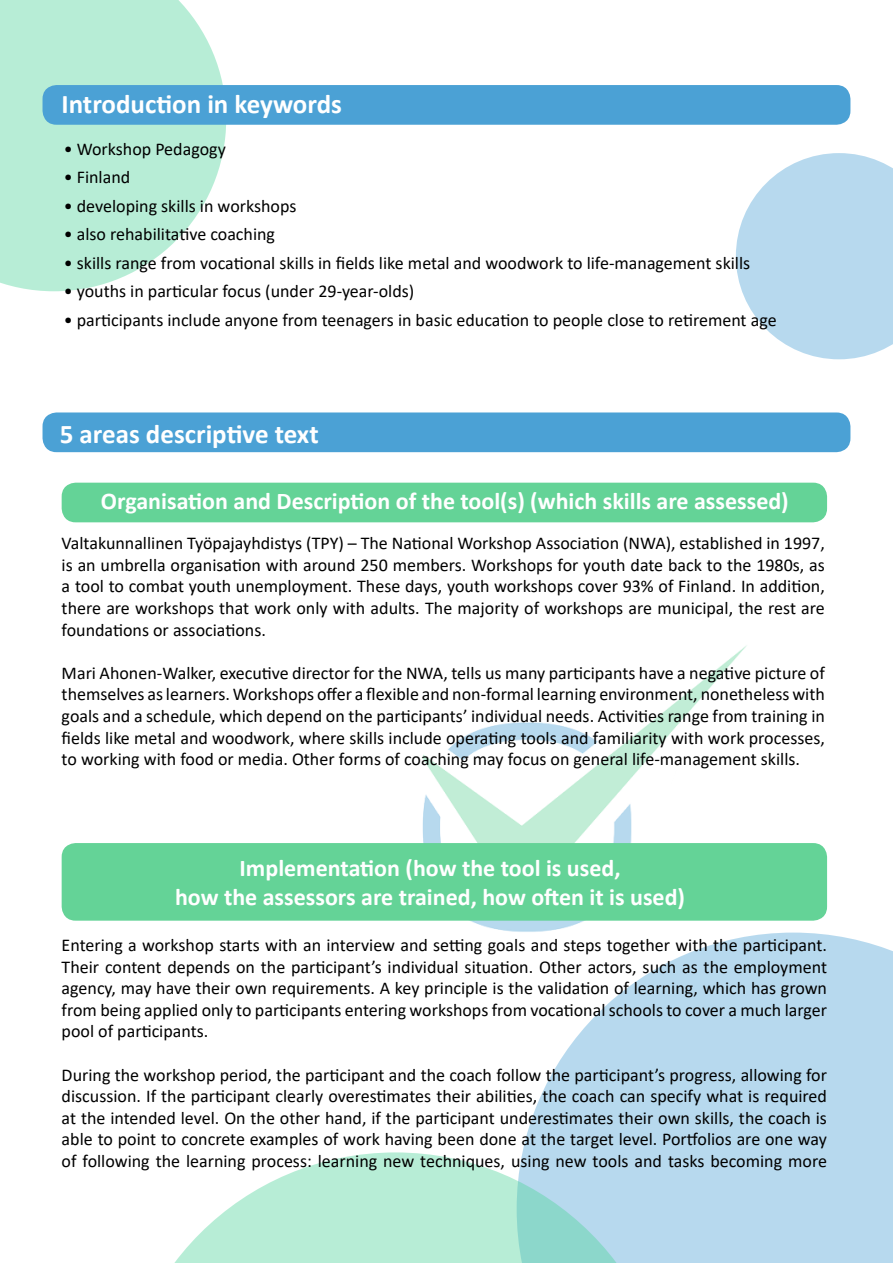
<style>
.page{position:relative;width:893px;height:1263px;background:#fff}
.page>*{position:absolute;margin:0;border:0;box-sizing:border-box;transform-origin:0 0}
.t1{font:700 27px "Calibri";color:#fff}
.t2{font:700 24px/28.8px "Calibri";color:#fff;text-align:center}
.t3{font:18px/21.6px "Calibri";color:#000;text-align:justify}
</style>
<div class="page">
<svg style="left:0;top:0;width:226px;height:291px;fill:#b7edd6"></svg>
<svg style="left:736px;top:153px;width:157px;height:206px"></svg>
<svg style="left:522px;top:932px;width:371px;height:331px;fill:#b7d9ee"></svg>
<svg style="left:174px;top:1152px;width:498px;height:111px;fill:#b7edd6"></svg>
<img style="left:422px;top:645px;width:327px;height:304px">
<div style="left:43px;top:85px;width:807px;height:40px;background:#4ba1d5;border-radius:14px"></div>
<div style="left:43px;top:412px;width:807px;height:40px;background:#4ba1d5;border-radius:14px"></div>
<div style="left:62px;top:483px;width:765px;height:39px;background:#64d397;border-radius:14px"></div>
<div style="left:62px;top:843px;width:765px;height:78px;background:#64d397;border-radius:14px"></div>
<h1 class="t1" style="left:62px;top:85px;width:282px">Introduction in keywords</h1>
<p class="t3" style="left:64px;top:138px;width:164px">• Workshop Pedagogy</p>
<p class="t3" style="left:64px;top:166px;width:68px">• Finland</p>
<p class="t3" style="left:64px;top:195px;width:234px">• developing skills in workshops</p>
<p class="t3" style="left:64px;top:223px;width:213px">• also rehabilitative coaching</p>
<p class="t3" style="left:64px;top:252px;width:688px">• skills range from vocational skills in fields like metal and woodwork to life-management skills</p>
<p class="t3" style="left:64px;top:280px;width:352px">• youths in particular focus (under 29-year-olds)</p>
<p class="t3" style="left:64px;top:309px;width:714px">• participants include anyone from teenagers in basic education to people close to retirement age</p>
<h1 class="t1" style="left:60px;top:415px;width:260px">5 areas descriptive text</h1>
<h2 class="t2" style="left:101px;top:486px;width:689px">Organisation and Description of the tool(s) (which skills are assessed)</h2>
<p class="t3" style="left:62px;top:532px;width:765px">Valtakunnallinen Työpajayhdistys (TPY) – The National Workshop Association (NWA), established in 1997, is an umbrella organisation with around 250 members. Workshops for youth date back to the 1980s, as a tool to combat youth unemployment. These days, youth workshops cover 93% of Finland. In addition, there are workshops that work only with adults. The majority of workshops are municipal, the rest are foundations or associations.</p>
<p class="t3" style="left:62px;top:662px;width:765px">Mari Ahonen-Walker, executive director for the NWA, tells us many participants have a negative picture of themselves as learners. Workshops offer a flexible and non-formal learning environment, nonetheless with goals and a schedule, which depend on the participants’ individual needs. Activities range from training in fields like metal and woodwork, where skills include operating tools and familiarity with work processes, to working with food or media. Other forms of coaching may focus on general life-management skills.</p>
<h2 class="t2" style="left:175px;top:853px;width:512px">Implementation (how the tool is used,<br>how the assessors are trained, how often it is used)</h2>
<p class="t3" style="left:62px;top:934px;width:767px">Entering a workshop starts with an interview and setting goals and steps together with the participant.<br>Their content depends on the participant’s individual situation. Other actors, such as the employment agency, may have their own requirements. A key principle is the validation of learning, which has grown from being applied only to participants entering workshops from vocational schools to cover a much larger pool of participants.</p>
<p class="t3" style="left:62px;top:1063px;width:767px">During the workshop period, the participant and the coach follow the participant’s progress, allowing for discussion. If the participant clearly overestimates their abilities, the coach can specify what is required at the intended level. On the other hand, if the participant underestimates their own skills, the coach is able to point to concrete examples of work having been done at the target level. Portfolios are one way of following the learning process: learning new techniques, using new tools and tasks becoming more</p>
</div>
